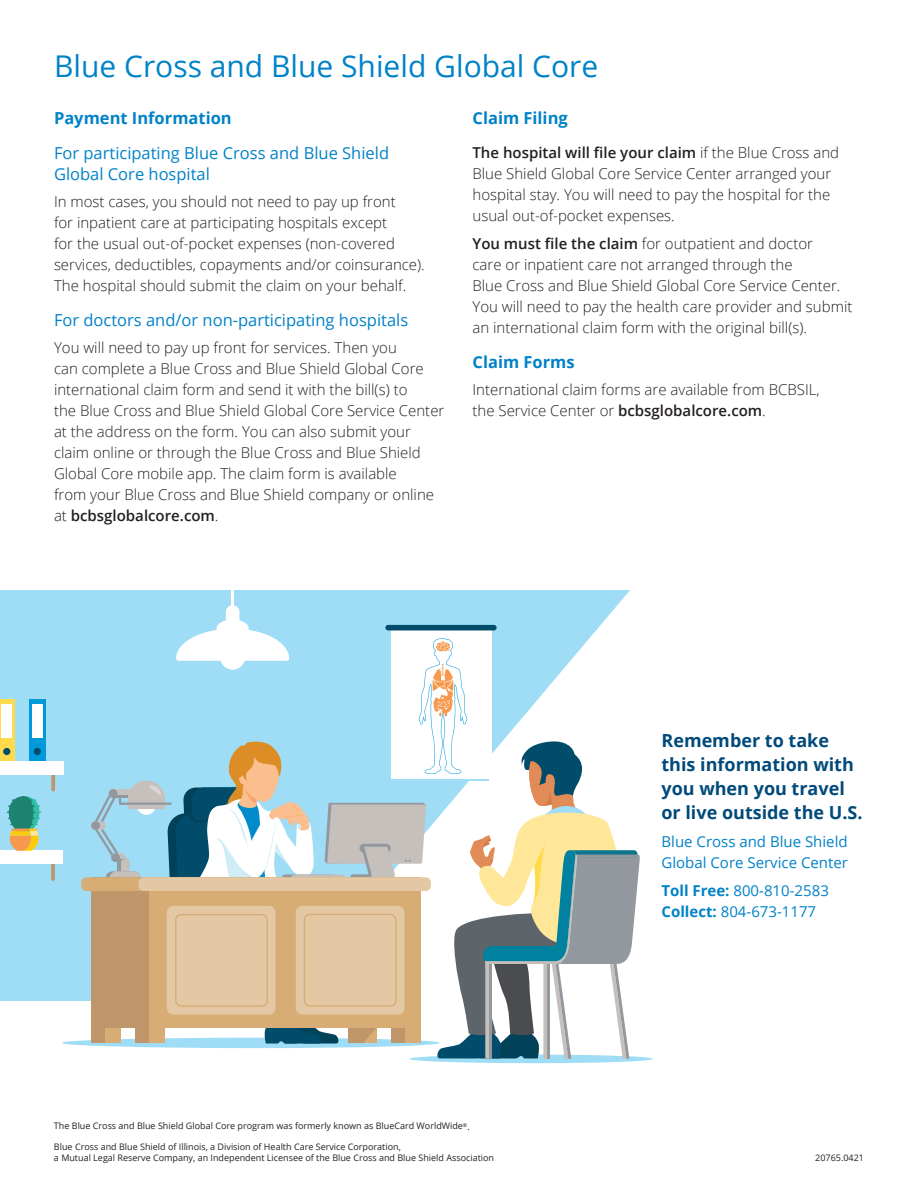
<style>
.page{position:relative;width:918px;height:1188px;background:#fff}
.page>*{position:absolute;margin:0;border:0;box-sizing:border-box;transform-origin:0 0}
.t1{font:30px "Open Sans";color:#0082c8}
.t2{font:700 18px/24px "Open Sans";color:#00497b}
.t3{font:16.5px/21px "Open Sans";color:#0082c8}
.t4{font:700 16.5px "Open Sans";color:#0082c8}
.t5{font:300 15px/21px "Open Sans";color:#231f20}
.t6{font:15px/21px "Open Sans";color:#0082c8}
.t7{font:9px/10.8px "Open Sans";color:#231f20}
.s1{font-weight:600}
.s2{font-weight:700}
</style>
<div class="page">
<div style="left:0;top:590px;width:656px;height:411px;background:#9fdcf5"></div>
<svg style="left:238px;top:590px;width:415px;height:474px"></svg>
<div style="left:0;top:699px;width:15px;height:62px;background:#ffdb4c"></div>
<div style="left:2px;top:704px;width:10px;height:34px;background:#fff"></div>
<div style="left:3px;top:748px;width:7px;height:7px;background:#014c6a;border-radius:50%"></div>
<div style="left:29px;top:699px;width:17px;height:62px;background:#009ada"></div>
<div style="left:32px;top:704px;width:10px;height:34px;background:#fff"></div>
<div style="left:34px;top:748px;width:7px;height:7px;background:#014c6a;border-radius:50%"></div>
<svg style="left:62px;top:1038px;width:378px;height:10px"></svg>
<div style="left:81px;top:877px;width:293px;height:14px;background:#d7ac75;border-radius:5px"></div>
<div style="left:409px;top:1055px;width:244px;height:8px;background:#9fdcf5;border-radius:50%"></div>
<hr style="left:231px;top:590px;width:3px;height:47px;background:#fff">
<div style="left:226px;top:605px;width:13px;height:26px;background:#fff;border-radius:7px"></div>
<svg style="left:92px;top:620px;width:548px;height:439px"></svg>
<svg style="left:51px;top:853px;width:4px;height:28px"></svg>
<div style="left:0;top:851px;width:63px;height:13px;background:#fff"></div>
<svg style="left:51px;top:764px;width:4px;height:27px"></svg>
<div style="left:0;top:761px;width:63px;height:13px;background:#fff"></div>
<svg style="left:7px;top:796px;width:34px;height:55px"></svg>
<hr style="left:630px;top:590px;width:27px;height:2px;background:#fff">
<div style="left:652px;top:590px;width:5px;height:464px;background:#fff"></div>
<h1 class="t1" style="left:54px;top:46px;width:546px">Blue Cross and Blue Shield Global Core</h1>
<p class="t4" style="left:54px;top:106px;width:179px">Payment Information</p>
<p class="t3" style="left:54px;top:142px;width:337px">For participating Blue Cross and Blue Shield<br>Global Core hospital</p>
<p class="t5" style="left:54px;top:191px;width:372px">In most cases, you should not need to pay up front<br>for inpatient care at participating hospitals except<br>for the usual out-of-pocket expenses (non-covered services, deductibles, copayments and/or coinsurance).<br>The hospital should submit the claim on your behalf.</p>
<p class="t3" style="left:54px;top:309px;width:356px">For doctors and/or non-participating hospitals</p>
<p class="t5" style="left:54px;top:337px;width:392px">You will need to pay up front for services. Then you<br>can complete a Blue Cross and Blue Shield Global Core international claim form and send it with the bill(s) to<br>the Blue Cross and Blue Shield Global Core Service Center at the address on the form. You can also submit your claim online or through the Blue Cross and Blue Shield Global Core mobile app. The claim form is available<br>from your Blue Cross and Blue Shield company or online at <span class="s1">bcbsglobalcore.com</span>.</p>
<p class="t4" style="left:472px;top:106px;width:97px">Claim Filing</p>
<p class="t5" style="left:472px;top:142px;width:368px"><span class="s1">The hospital will file your claim</span> if the Blue Cross and Blue Shield Global Core Service Center arranged your hospital stay. You will need to pay the hospital for the usual out-of-pocket expenses.</p>
<p class="t5" style="left:472px;top:233px;width:381px"><span class="s1">You must file the claim</span> for outpatient and doctor<br>care or inpatient care not arranged through the<br>Blue Cross and Blue Shield Global Core Service Center.<br>You will need to pay the health care provider and submit an international claim form with the original bill(s).</p>
<p class="t4" style="left:472px;top:350px;width:104px">Claim Forms</p>
<p class="t5" style="left:472px;top:379px;width:349px">International claim forms are available from BCBSIL, the Service Center or <span class="s1">bcbsglobalcore.com</span>.</p>
<p class="t7" style="left:54px;top:1121px;width:417px">The Blue Cross and Blue Shield Global Core program was formerly known as BlueCard WorldWide<sup>®</sup>.</p>
<p class="t7" style="left:54px;top:1141px;width:442px">Blue Cross and Blue Shield of Illinois, a Division of Health Care Service Corporation,<br>a Mutual Legal Reserve Company, an Independent Licensee of the Blue Cross and Blue Shield Association</p>
<p class="t2" style="left:662px;top:728px;width:203px">Remember to take this information with you when you travel or live outside the U.S.</p>
<p class="t6" style="left:662px;top:831px;width:188px">Blue Cross and Blue Shield<br>Global Core Service Center</p>
<p class="t6" style="left:662px;top:879px;width:169px"><span class="s2">Toll Free:</span> 800-810-2583<br><span class="s2">Collect:</span> 804-673-1177</p>
<p class="t7" style="left:815px;top:1152px;width:50px">20765.0421</p>
</div>
